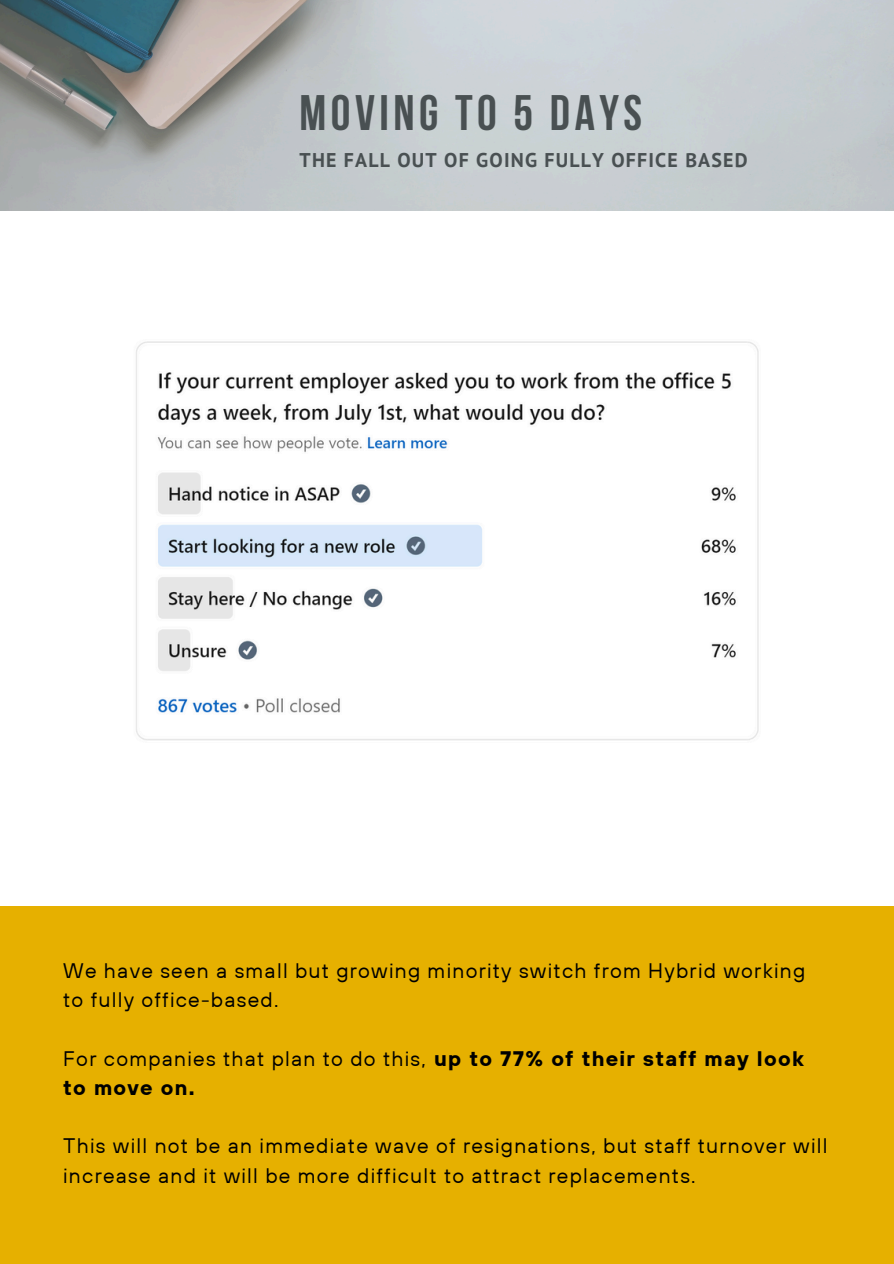
<style>
.page{position:relative;width:894px;height:1264px;background:#fff}
.page>*{position:absolute;margin:0;border:0;box-sizing:border-box;transform-origin:0 0}
.t1{font:700 49.65px "Bebas Neue";letter-spacing:.09em;color:#495052}
.t2{font:21px/29.2px "TT Hoves";letter-spacing:.06em;color:#000}
.t3{font:700 21px/29.2px "TT Hoves";letter-spacing:.06em;color:#000}
.t4{font:700 19.8px "PT Sans";letter-spacing:.06em;color:#495052}
.s1{font-weight:400}
</style>
<div class="page">
<div style="left:0;top:906px;width:893px;height:357px;background:#e6b000"></div>
<img style="left:0;top:0;width:893px;height:211px">
<img style="left:136px;top:341px;width:623px;height:400px">
<h1 class="t1" style="left:299px;top:93px;width:344px">MOVING TO 5 DAYS</h1>
<h2 class="t4" style="left:299px;top:147px;width:449px">THE FALL OUT OF GOING FULLY OFFICE BASED</h2>
<p class="t2" style="left:63px;top:955px;width:743px">We have seen a small but growing minority switch from Hybrid working to fully office-based.</p>
<p class="t3" style="left:63px;top:1043px;width:741px"><span class="s1">For companies that plan to do this,</span> up to 77% of their staff may look to move on.</p>
<p class="t2" style="left:63px;top:1131px;width:765px">This will not be an immediate wave of resignations, but staff turnover will increase and it will be more difficult to attract replacements.</p>
</div>
